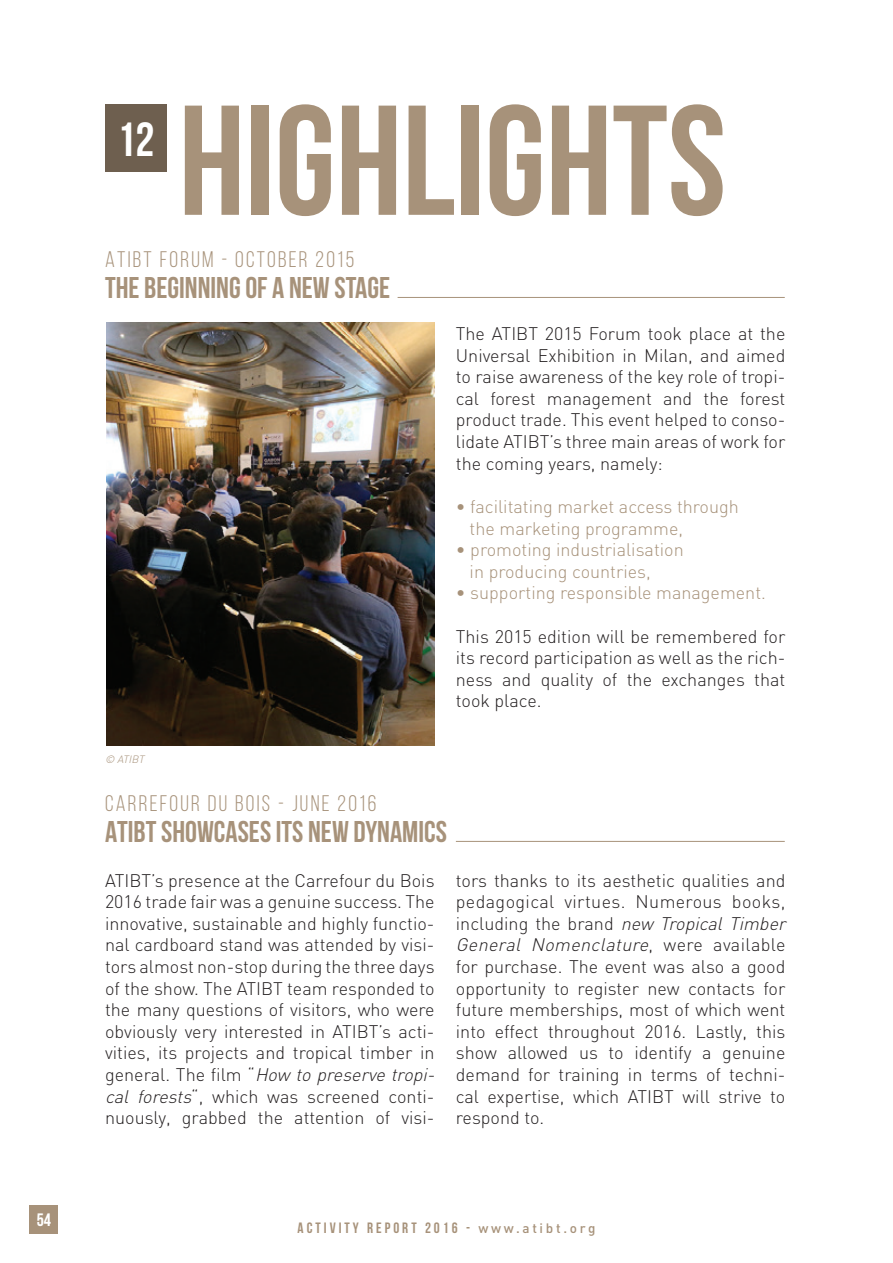
<style>
.page{position:relative;width:893px;height:1263px;background:#fff}
.page>*{position:absolute;margin:0;border:0;box-sizing:border-box;transform-origin:0 0}
.t1{font:700 156px "Bebas Neue";color:#a7927a}
.t2{font:700 47.85px "Bebas Neue";color:#fff}
.t3{font:700 30px "Bebas Neue";color:#a7927a}
.t4{font:22.5px "Bebas Neue";letter-spacing:.1em;color:#a7927a}
.t5{font:300 18px/21.6px "DIN";color:#231f20;text-align:justify}
.t6{font:300 18px/21.6px "DIN";color:#a7927a}
.t7{font:18px "Bebas Neue";color:#fff}
.t8{font:700 15px "Bebas Neue";letter-spacing:.2em;color:#a7927a}
.t9{font:italic 300 10.5px "DIN";color:#a7927a}
.s1{font-style:italic}
.s2{font-family:"DIN";font-weight:500;font-size:13.5px}
</style>
<div class="page">
<img style="left:106px;top:323px;width:329px;height:422px">
<div style="left:105px;top:104px;width:61px;height:68px;background:#6e5f4f"></div>
<hr style="left:398px;top:297px;width:387px;height:1px;background:#a7927a">
<hr style="left:456px;top:841px;width:329px;height:1px;background:#a7927a">
<div style="left:30px;top:1205px;width:28px;height:28px;background:#a7927a"></div>
<p class="t7" style="left:37px;top:1210px;width:16px">54</p>
<h2 class="t2" style="left:117px;top:113px;width:39px">12</h2>
<h1 class="t1" style="left:179px;top:75px;width:549px">HIGHLIGHTS</h1>
<p class="t4" style="left:105px;top:247px;width:251px">ATIBT FORUM - OCTOBER 2015</p>
<h3 class="t3" style="left:105px;top:271px;width:287px">THE BEGINNING OF A NEW STAGE</h3>
<p class="t5" style="left:456px;top:323px;width:331px">The ATIBT 2015 Forum took place at the Universal Exhibition in Milan, and aimed to raise awareness of the key role of tropi&shy;cal forest management and the forest product trade. This event helped to conso&shy;lidate ATIBT’s three main areas of work for the coming years, namely:</p>
<p class="t6" style="left:470px;top:495px;width:271px;text-indent:-14px">• facilitating market access through the marketing programme,</p>
<p class="t6" style="left:470px;top:539px;width:216px;text-indent:-14px">• promoting industrialisation in producing countries,</p>
<p class="t6" style="left:456px;top:582px;width:312px">• supporting responsible management.</p>
<p class="t5" style="left:456px;top:625px;width:331px">This 2015 edition will be remembered for its record participation as well as the rich&shy;ness and quality of the exchanges that took place.</p>
<p class="t9" style="left:105px;top:753px;width:43px">© ATIBT</p>
<p class="t4" style="left:105px;top:791px;width:273px">CARREFOUR DU BOIS - JUNE 2016</p>
<h3 class="t3" style="left:105px;top:815px;width:343px">ATIBT SHOWCASES ITS NEW DYNAMICS</h3>
<p class="t5" style="left:105px;top:869px;width:336px;text-align:left">ATIBT’s presence at the Carrefour du Bois 2016 trade fair was a genuine success. The innovative, sustainable and highly functio&shy;nal cardboard stand was attended by visi&shy;tors almost non-stop during the three days of the show. The ATIBT team responded to the many questions of visitors, who were obviously very interested in ATIBT’s acti&shy;vities, its projects and tropical timber in g e n e ra l . T h e fi l m “ <span class="s1">How to preserve tropi&shy;cal forests</span>“, which was screened conti&shy;nuously, grabbed the attention of visi-</p>
<p class="t5" style="left:456px;top:869px;width:336px;text-align:left">tors thanks to its aesthetic qualities and pedagogical virtues. Numerous books, including the brand <span class="s1">new Tropical Timber General Nomenclature</span>, we re a va i la b le for purchase. The event was also a good opportunity to register new contacts for future memberships, most of which went into effect throughout 2016. Lastly, this show allowed us to identify a genuine demand for training in terms of techni&shy;cal expertise, which ATIBT will strive to respond to.</p>
<p class="t8" style="left:298px;top:1220px;width:299px">ACTIVITY REPORT 2016 - <span class="s2">www.atibt.org</span></p>
</div>
